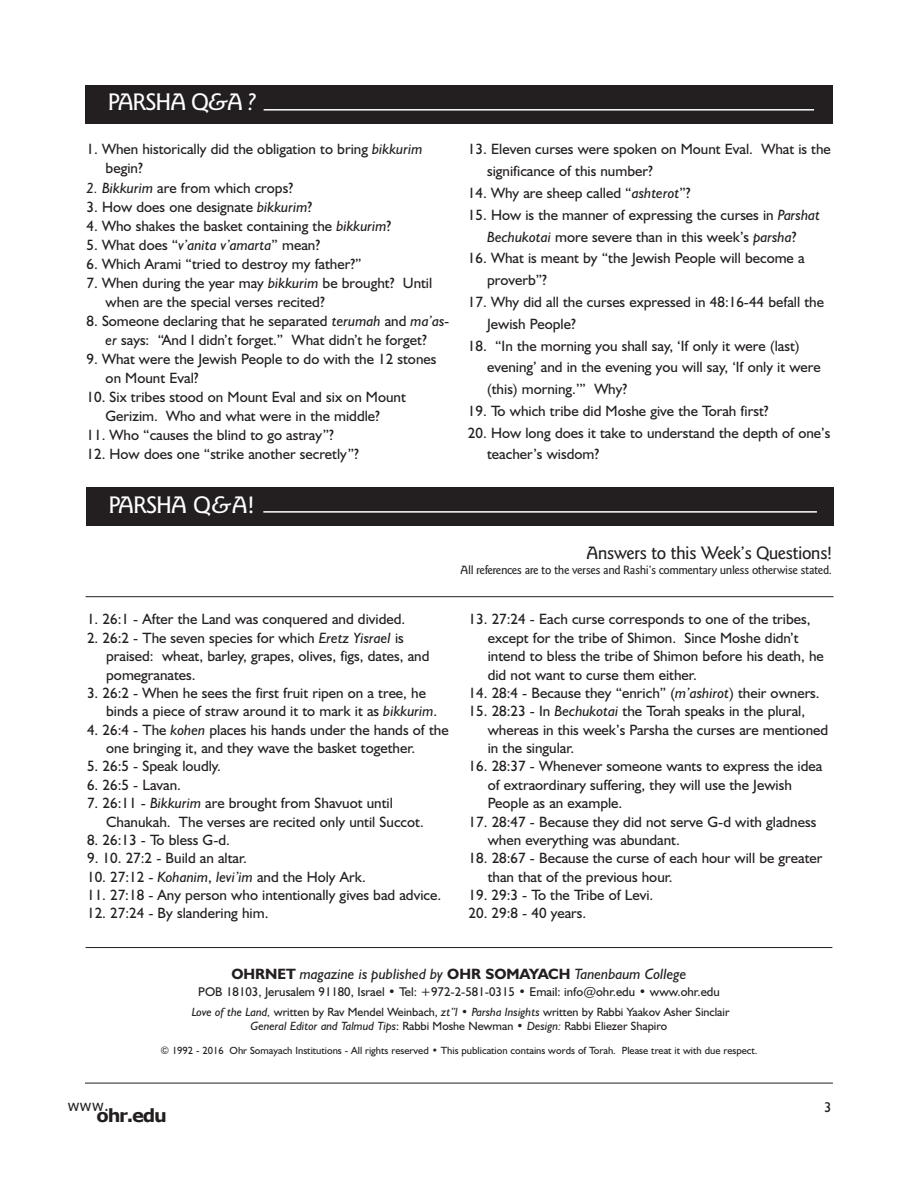
<style>
.page{position:relative;width:918px;height:1188px;background:#fff}
.page>*{position:absolute;margin:0;border:0;box-sizing:border-box;transform-origin:0 0}
.t1{font:500 24px "Goudy Sans IT Cby BT";letter-spacing:-.055em;color:#fff}
.t2{font:500 18px "Goudy Sans IT Cby BT";letter-spacing:-.035em;color:#231f20}
.t3{font:700 18px "Verdana";letter-spacing:-.07em;color:#231f20}
.t4{font:15px/18.5px "Humanist 521 BT";color:#231f20}
.t5{font:italic 15px "Humanist 521 BT";color:#231f20}
.t6{font:15px "Verdana";color:#231f20}
.t7{font:14.25px "Humanist 521 BT";color:#231f20}
.t8{font:12.75px "Humanist 521 BT";color:#231f20}
.t9{font:12px/14.4px "Humanist 521 BT";color:#231f20;text-align:center}
.t10{font:500 12px "Goudy Sans IT Cby BT";letter-spacing:-.035em;color:#231f20}
.t11{font:10.5px "Humanist 521 BT";color:#231f20}
.s1{font-style:italic}
.s2{font-weight:700;font-style:normal}
</style>
<div class="page">
<hr style="left:85px;top:1083px;width:748px;height:1px;background:#231f20">
<div style="left:85px;top:85px;width:748px;height:38px;background:#231f20"></div>
<div style="left:86px;top:487px;width:748px;height:39px;background:#231f20"></div>
<hr style="left:264px;top:109px;width:550px;height:2px;background:#fff">
<hr style="left:263px;top:511px;width:554px;height:2px;background:#fff">
<hr style="left:86px;top:596px;width:748px;height:1px;background:#231f20">
<hr style="left:86px;top:947px;width:746px;height:1px;background:#231f20">
<h1 class="t1" style="left:108px;top:88px;width:150px">PARSHA Q<span class="s1">&amp;</span>A <span class="s1">?</span></h1>
<p class="t4" style="left:106px;top:140px;width:318px;line-height:19px;text-indent:-19px">1. When historically did the obligation to bring <span class="s1">bikkurim </span>begin?</p>
<p class="t4" style="left:87px;top:178px;width:208px"><span class="s1">2. Bikkurim</span> are from which crops?</p>
<p class="t4" style="left:87px;top:197px;width:227px">3. How does one designate <span class="s1">bikkurim</span>?</p>
<p class="t4" style="left:87px;top:216px;width:306px">4. Who shakes the basket containing the <span class="s1">bikkurim</span>?</p>
<p class="t4" style="left:87px;top:235px;width:235px">5. What does “<span class="s1">v’anita v’amarta</span>” mean?</p>
<p class="t4" style="left:87px;top:254px;width:277px">6. Which Arami “tried to destroy my father?”</p>
<p class="t4" style="left:106px;top:273px;width:328px;line-height:19px;text-indent:-19px">7. When during the year may <span class="s1">bikkurim</span> be brought? Until when are the special verses recited?</p>
<p class="t4" style="left:87px;top:311px;width:365px;line-height:19px;text-align:center">8. Someone declaring that he separated <span class="s1">terumah</span> and <span class="s1">ma’as&shy;er</span> says: “And I didn’t forget.” What didn’t he forget?</p>
<p class="t4" style="left:106px;top:349px;width:332px;line-height:19px;text-indent:-19px">9. What were the Jewish People to do with the 12 stones on Mount Eval?</p>
<p class="t4" style="left:87px;top:388px;width:321px;line-height:19px;text-align:center">10. Six tribes stood on Mount Eval and six on Mount<br>Gerizim. Who and what were in the middle?</p>
<p class="t4" style="left:87px;top:426px;width:249px">11. Who “causes the blind to go astray”?</p>
<p class="t4" style="left:87px;top:445px;width:274px">12. How does one “strike another secretly”?</p>
<p class="t4" style="left:487px;top:138px;width:345px;line-height:21.8px;text-indent:-19px">13. Eleven curses were spoken on Mount Eval. What is the significance of this number?</p>
<p class="t4" style="left:468px;top:184px;width:224px">14. Why are sheep called “<span class="s1">ashterot</span>”?</p>
<p class="t4" style="left:468px;top:204px;width:354px;line-height:21.8px;text-align:center">15. How is the manner of expressing the curses in <span class="s1">Parshat<br>Bechukotai</span> more severe than in this week’s <span class="s1">parsha</span>?</p>
<p class="t4" style="left:487px;top:247px;width:319px;line-height:21.8px;text-indent:-19px">16. What is meant by “the Jewish People will become a proverb”?</p>
<p class="t4" style="left:487px;top:291px;width:338px;line-height:21.8px;text-indent:-19px">17. Why did all the curses expressed in 48:16-44 befall the<br>Jewish People?</p>
<p class="t4" style="left:487px;top:334px;width:335px;line-height:21.8px;text-indent:-19px">18. “In the morning you shall say, ‘If only it were (last) evening’ and in the evening you will say, ‘If only it were (this) morning.’” Why?</p>
<p class="t4" style="left:468px;top:401px;width:302px">19. To which tribe did Moshe give the Torah first?</p>
<p class="t4" style="left:487px;top:422px;width:345px;line-height:21.8px;text-indent:-19px">20. How long does it take to understand the depth of one’s teacher’s wisdom?</p>
<h1 class="t1" style="left:108px;top:491px;width:148px">PARSHA Q<span class="s1">&amp;</span>A!</h1>
<p class="t2" style="left:586px;top:543px;width:247px">Answers to this Week’s Questions!</p>
<p class="t10" style="left:460px;top:563px;width:373px">All references are to the verses and Rashi’s commentary unless otherwise stated.</p>
<p class="t4" style="left:87px;top:610px;width:320px">1. 26:1 - After the Land was conquered and divided.</p>
<p class="t4" style="left:106px;top:628px;width:325px;text-indent:-19px">2. 26:2 - The seven species for which <span class="s1">Eretz Yisrael</span> is praised: wheat, barley, grapes, olives, figs, dates, and pomegranates.</p>
<p class="t4" style="left:106px;top:684px;width:333px;text-indent:-19px">3. 26:2 - When he sees the first fruit ripen on a tree, he binds a piece of straw around it to mark it as <span class="s1">bikkurim</span>.</p>
<p class="t4" style="left:106px;top:720px;width:344px;text-indent:-19px">4. 26:4 - The <span class="s1">kohen</span> places his hands under the hands of the one bringing it, and they wave the basket together.</p>
<p class="t4" style="left:87px;top:757px;width:136px">5. 26:5 - Speak loudly.</p>
<p class="t4" style="left:87px;top:775px;width:95px">6. 26:5 - Lavan.</p>
<p class="t4" style="left:106px;top:794px;width:319px;text-indent:-19px">7. 26:11 - <span class="s1">Bikkurim</span> are brought from Shavuot until<br>Chanukah. The verses are recited only until Succot.</p>
<p class="t4" style="left:87px;top:831px;width:144px">8. 26:13 - To bless G-d.</p>
<p class="t4" style="left:87px;top:849px;width:161px">9. 10. 27:2 - Build an altar.</p>
<p class="t4" style="left:87px;top:867px;width:280px">10. 27:12 - <span class="s1">Kohanim</span>, <span class="s1">levi’im</span> and the Holy Ark.</p>
<p class="t4" style="left:87px;top:886px;width:356px">11. 27:18 - Any person who intentionally gives bad advice.</p>
<p class="t4" style="left:87px;top:904px;width:183px">12. 27:24 - By slandering him.</p>
<p class="t4" style="left:488px;top:610px;width:338px;text-indent:-19px">13. 27:24 - Each curse corresponds to one of the tribes, except for the tribe of Shimon. Since Moshe didn’t intend to bless the tribe of Shimon before his death, he did not want to curse them either.</p>
<p class="t4" style="left:469px;top:684px;width:353px">14. 28:4 - Because they “enrich” (<span class="s1">m’ashirot</span>) their owners.</p>
<p class="t4" style="left:488px;top:702px;width:342px;text-indent:-19px">15. 28:23 - In <span class="s1">Bechukotai</span> the Torah speaks in the plural, whereas in this week’s Parsha the curses are mentioned in the singular.</p>
<p class="t4" style="left:488px;top:757px;width:336px;text-indent:-19px">16. 28:37 - Whenever someone wants to express the idea of extraordinary suffering, they will use the Jewish<br>People as an example.</p>
<p class="t4" style="left:488px;top:812px;width:330px;text-indent:-19px">17. 28:47 - Because they did not serve G-d with gladness when everything was abundant.</p>
<p class="t4" style="left:488px;top:849px;width:336px;text-indent:-19px">18. 28:67 - Because the curse of each hour will be greater than that of the previous hour.</p>
<p class="t4" style="left:469px;top:886px;width:186px">19. 29:3 - To the Tribe of Levi.</p>
<p class="t4" style="left:469px;top:904px;width:119px">20. 29:8 - 40 years.</p>
<p class="t5" style="left:231px;top:965px;width:456px"><span class="s2">OHRNET</span> magazine is published by <span class="s2">OHR SOMAYACH</span> Tanenbaum College</p>
<p class="t8" style="left:198px;top:984px;width:523px">POB 18103, Jerusalem 91180, Israel • Tel: +972-2-581-0315 • Email: info@ohr.edu • www.ohr.edu</p>
<p class="t9" style="left:192px;top:1004px;width:539px"><span class="s1">Love of the Land,</span> written by Rav Mendel Weinbach, <span class="s1">zt”l</span> • <span class="s1">Parsha Insights</span> written by Rabbi Yaakov Asher Sinclair<br><span class="s1">General Editor and Talmud Tips</span>: Rabbi Moshe Newman • <span class="s1">Design:</span> Rabbi Eliezer Shapiro</p>
<p class="t11" style="left:160px;top:1045px;width:599px">© 1992 - 2016 Ohr Somayach Institutions - All rights reserved • This publication contains words of Torah. Please treat it with due respect.</p>
<p class="t6" style="left:67px;top:1096px;width:43px">www.</p>
<p class="t7" style="left:824px;top:1099px;width:9px">3</p>
<p class="t3" style="left:97px;top:1104px;width:72px">ohr.edu</p>
</div>
